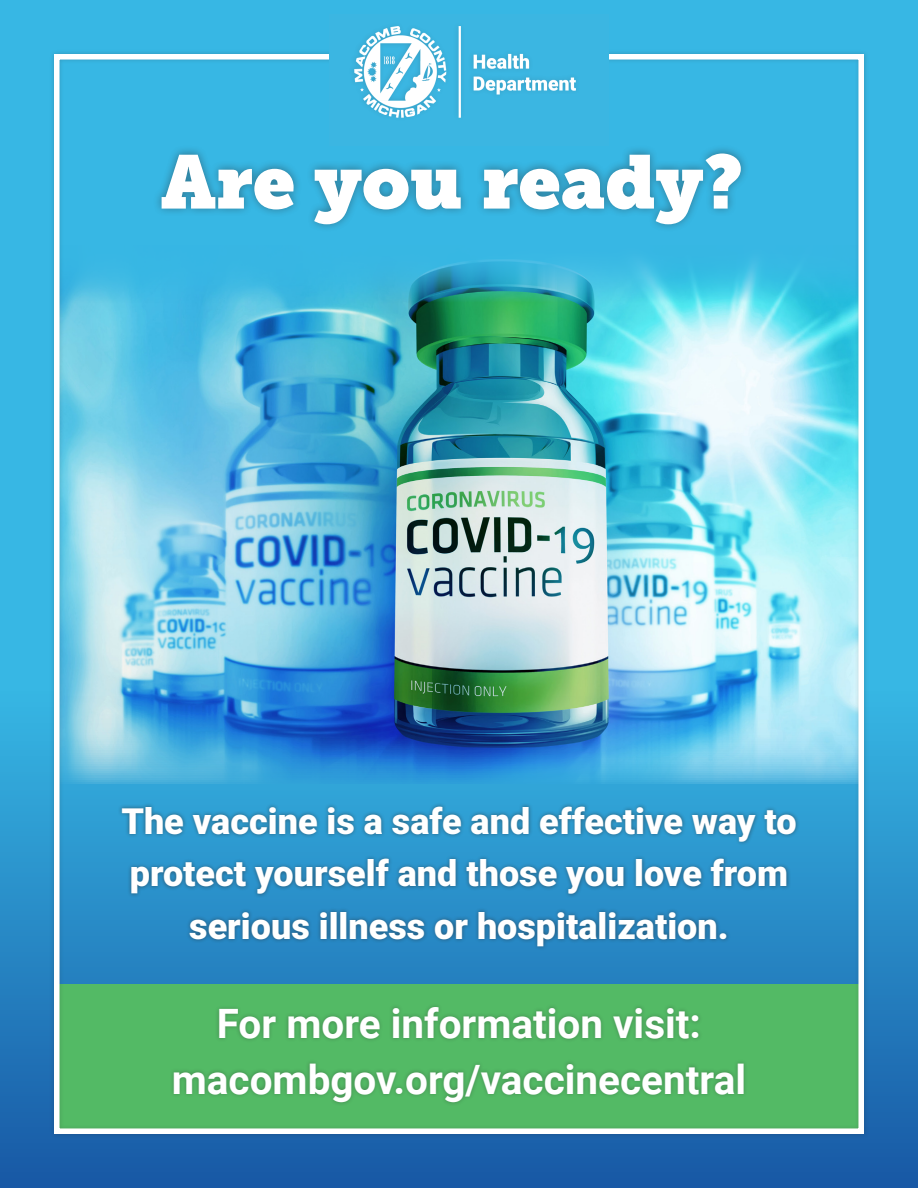
<style>
.page{position:relative;width:918px;height:1188px;background:#37b7e4}
.page>*{position:absolute;margin:0;border:0;box-sizing:border-box;transform-origin:0 0}
.t1{font:75px "Museo Slab";color:#fff}
.t2{font:700 40.5px "Roboto";color:#fff}
.t3{font:900 36px/52.5px "Roboto";color:#fff;text-align:center}
</style>
<div class="page">
<div style="left:0;top:691px;width:918px;height:497px;background:linear-gradient(to bottom,#37b7e4,#1858a5)"></div>
<div style="left:49px;top:49px;width:820px;height:1090px;background:#231f20;opacity:.22"></div>
<div style="left:54px;top:54px;width:810px;height:1080px;border:6px solid #fff"></div>
<div style="left:329px;top:14px;width:280px;height:132px;background:#3bb6e2"></div>
<img style="left:354px;top:27px;width:221px;height:90px">
<p class="t1" style="left:161px;top:138px;width:584px">Are you ready?</p>
<p class="t3" style="left:121px;top:793px;width:677px">The vaccine is a safe and effective way to protect yourself and those you love from serious illness or hospitalization.</p>
<p class="t2" style="left:217px;top:995px;width:486px">For more information visit:</p>
<p class="t2" style="left:172px;top:1051px;width:576px">macombgov.org/vaccinecentral</p>
</div>
